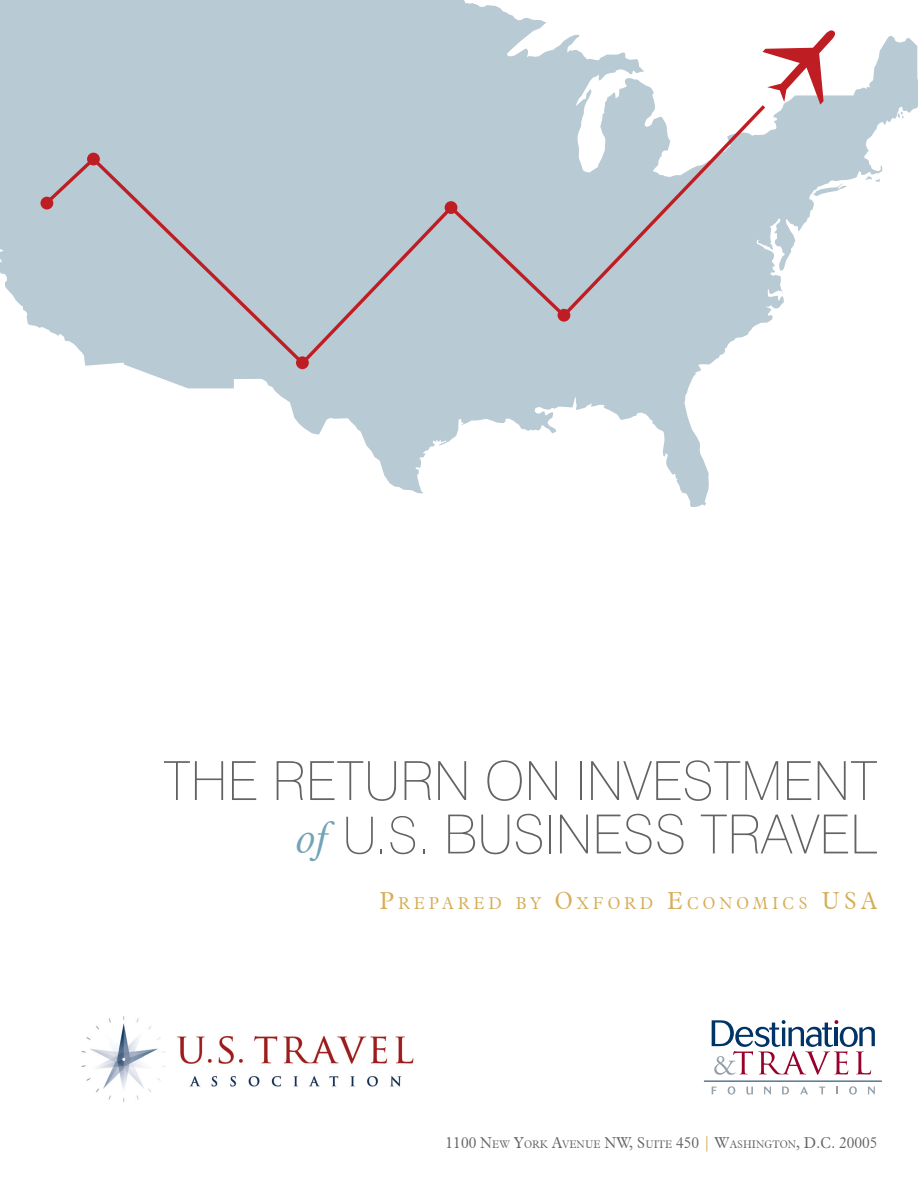
<style>
.page{position:relative;width:918px;height:1188px;background:#fff}
.page>*{position:absolute;margin:0;border:0;box-sizing:border-box;transform-origin:0 0}
.t1{font:100 54px/53.4px "Swiss 721 BT";color:#636366;text-align:right}
.t2{font:300 16.8px "Aldine 721 BT";letter-spacing:.23em;color:#d6ae57}
.t3{font:300 15.3px "Aldine 721 BT";color:#636366}
.s1{font-family:"Aldine 721 BT";font-weight:300;font-style:italic;font-size:43.5px;color:#72a3b6}
.s2{font-size:51px}
.s3{font-size:24px}
.s4{font-size:10.8px}
.s5{color:#d6ae57}
</style>
<div class="page">
<img style="left:81px;top:1016px;width:333px;height:86px">
<svg style="left:712px;top:1087px;width:5px;height:7px"></svg>
<svg style="left:728px;top:1086px;width:7px;height:9px"></svg>
<svg style="left:746px;top:1087px;width:7px;height:8px"></svg>
<svg style="left:764px;top:1087px;width:7px;height:7px"></svg>
<svg style="left:782px;top:1087px;width:7px;height:7px"></svg>
<svg style="left:800px;top:1087px;width:8px;height:7px"></svg>
<svg style="left:819px;top:1087px;width:6px;height:7px"></svg>
<svg style="left:836px;top:1087px;width:2px;height:7px"></svg>
<svg style="left:849px;top:1086px;width:8px;height:9px"></svg>
<svg style="left:868px;top:1087px;width:7px;height:7px"></svg>
<hr style="left:704px;top:1081px;width:178px;height:1px;background:#003367">
<svg style="left:712px;top:1020px;width:163px;height:55px"></svg>
<svg style="left:0;top:0;width:918px;height:507px"></svg>
<svg style="left:813px;top:183px;width:34px;height:13px"></svg>
<svg style="left:898px;top:112px;width:6px;height:7px"></svg>
<svg style="left:763px;top:28px;width:74px;height:77px"></svg>
<svg style="left:45px;top:105px;width:720px;height:260px;fill:#b8cad4"></svg>
<div style="left:40px;top:197px;width:13px;height:13px;background:#be1e23;border-radius:50%"></div>
<div style="left:87px;top:153px;width:13px;height:12px;background:#be1e23;border-radius:50%"></div>
<div style="left:296px;top:356px;width:13px;height:13px;background:#be1e23;border-radius:50%"></div>
<div style="left:445px;top:201px;width:12px;height:13px;background:#be1e23;border-radius:50%"></div>
<div style="left:558px;top:309px;width:12px;height:13px;background:#be1e23;border-radius:50%"></div>
<h1 class="t1" style="left:163px;top:754px;width:716px">THE RETURN ON INVESTMENT <span class="s1">of</span> <span class="s2">U.S.</span> BUSINESS TRAVEL</h1>
<p class="t2" style="left:379px;top:893px;width:500px"><span class="s3">P</span>REPARED BY <span class="s3">O</span>XFORD <span class="s3">E</span>CONOMICS <span class="s3">USA</span></p>
<p class="t3" style="left:446px;top:1133px;width:433px">1100 N<span class="s4">EW</span> Y<span class="s4">ORK</span> A<span class="s4">VENUE</span> NW, S<span class="s4">UITE</span> 450 <span class="s5">|</span> W<span class="s4">ASHINGTON</span>, D.C. 20005</p>
</div>
